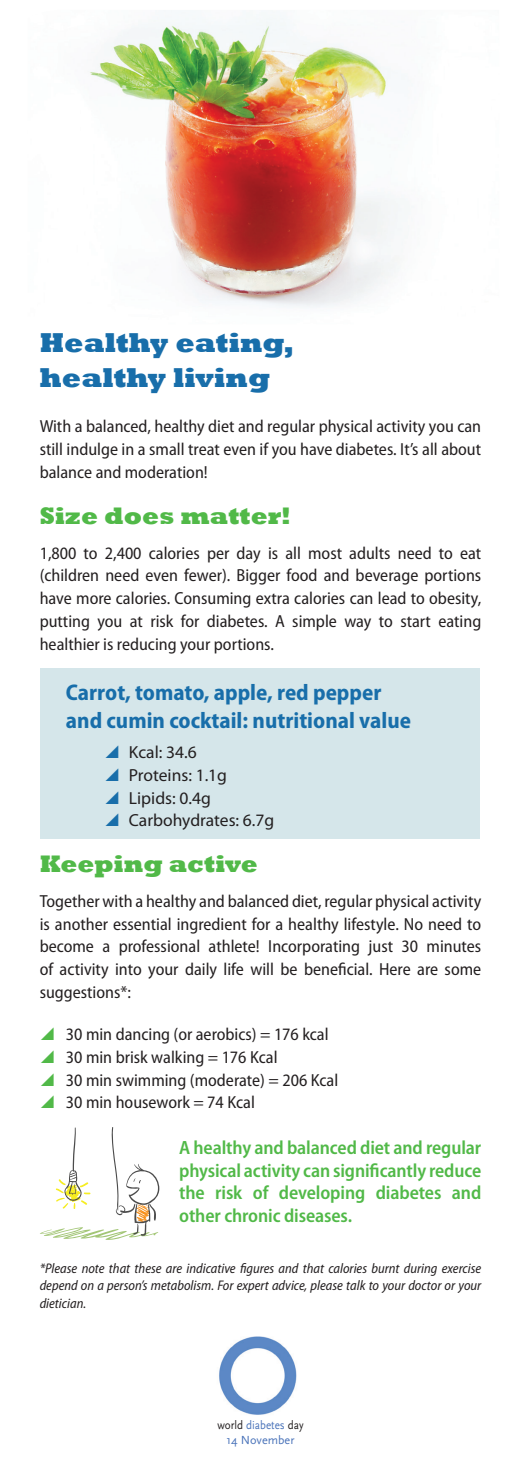
<style>
.page{position:relative;width:521px;height:1474px;background:#fff}
.page>*{position:absolute;margin:0;border:0;box-sizing:border-box;transform-origin:0 0}
.t1{font:800 28px/35px "Rockwell";color:#186eaa}
.t2{font:800 24.5px "Rockwell";color:#51b948}
.t3{font:700 semi-condensed 22.75px/28px "Myriad Pro";color:#186eaa}
.t4{font:600 semi-condensed 19.25px/22.8px "Myriad Pro";letter-spacing:-.005em;color:#51b948;text-align:justify}
.t5{font:semi-condensed 17.5px/22.8px "Myriad Pro";color:#231f20;text-align:justify}
.t6{font:17.5px/22.8px "Myriad Pro";color:#231f20}
.t7{font:italic semi-condensed 14px/17.5px "Myriad Pro";color:#231f20;text-align:justify}
.t8{font:12.25px/14.7px "Scala Sans";color:#4b74ba;text-align:center;scale:.91 1}
.s1{color:#231f20}
</style>
<div class="page">
<div style="left:41px;top:668px;width:439px;height:170px;background:#d5e6ea"></div>
<svg style="left:40px;top:1127px;width:119px;height:113px"></svg>
<img style="left:219px;top:1336px;width:78px;height:79px">
<img style="left:90px;top:15px;width:312px;height:293px">
<h1 class="t1" style="left:40px;top:325px;width:256px">Healthy eating, healthy living</h1>
<p class="t5" style="left:40px;top:415px;width:443px">With a balanced, healthy diet and regular physical activity you can still indulge in a small treat even if you have diabetes. It’s all about balance and moderation!</p>
<h2 class="t2" style="left:40px;top:501px;width:253px">Size does matter!</h2>
<p class="t5" style="left:40px;top:541px;width:443px">1,800 to 2,400 calories per day is all most adults need to eat (children need even fewer). Bigger food and beverage portions have more calories. Consuming extra calories can lead to obesity, putting you at risk for diabetes. A simple way to start eating healthier is reducing your portions.</p>
<h3 class="t3" style="left:66px;top:679px;width:347px">Carrot, tomato, apple, red pepper and cumin cocktail: nutritional value</h3>
<p class="t6" style="left:129px;top:741px;width:147px">Kcal: 34.6<br>Proteins: 1.1g<br>Lipids: 0.4g<br>Carbohydrates: 6.7g</p>
<h2 class="t2" style="left:40px;top:849px;width:220px">Keeping active</h2>
<p class="t5" style="left:40px;top:890px;width:443px">Together with a healthy and balanced diet, regular physical activity is another essential ingredient for a healthy lifestyle. No need to become a professional athlete! Incorporating just 30 minutes of activity into your daily life will be beneficial. Here are some suggestions*:</p>
<p class="t5" style="left:66px;top:1023px;width:274px;text-align:left">30 min dancing (or aerobics) = 176 kcal<br>30 min brisk walking = 176 Kcal<br>30 min swimming (moderate) = 206 Kcal<br>30 min housework = 74 Kcal</p>
<p class="t4" style="left:179px;top:1136px;width:304px">A healthy and balanced diet and regular physical activity can significantly reduce the risk of developing diabetes and other chronic diseases.</p>
<p class="t7" style="left:40px;top:1259px;width:443px">*Please note that these are indicative figures and that calories burnt during exercise depend on a person’s metabolism. For expert advice, please talk to your doctor or your dietician.</p>
<p class="t8" style="left:217px;top:1417px;width:96px"><span class="s1">world</span> diabetes <span class="s1">day<br></span>14 November</p>
</div>
